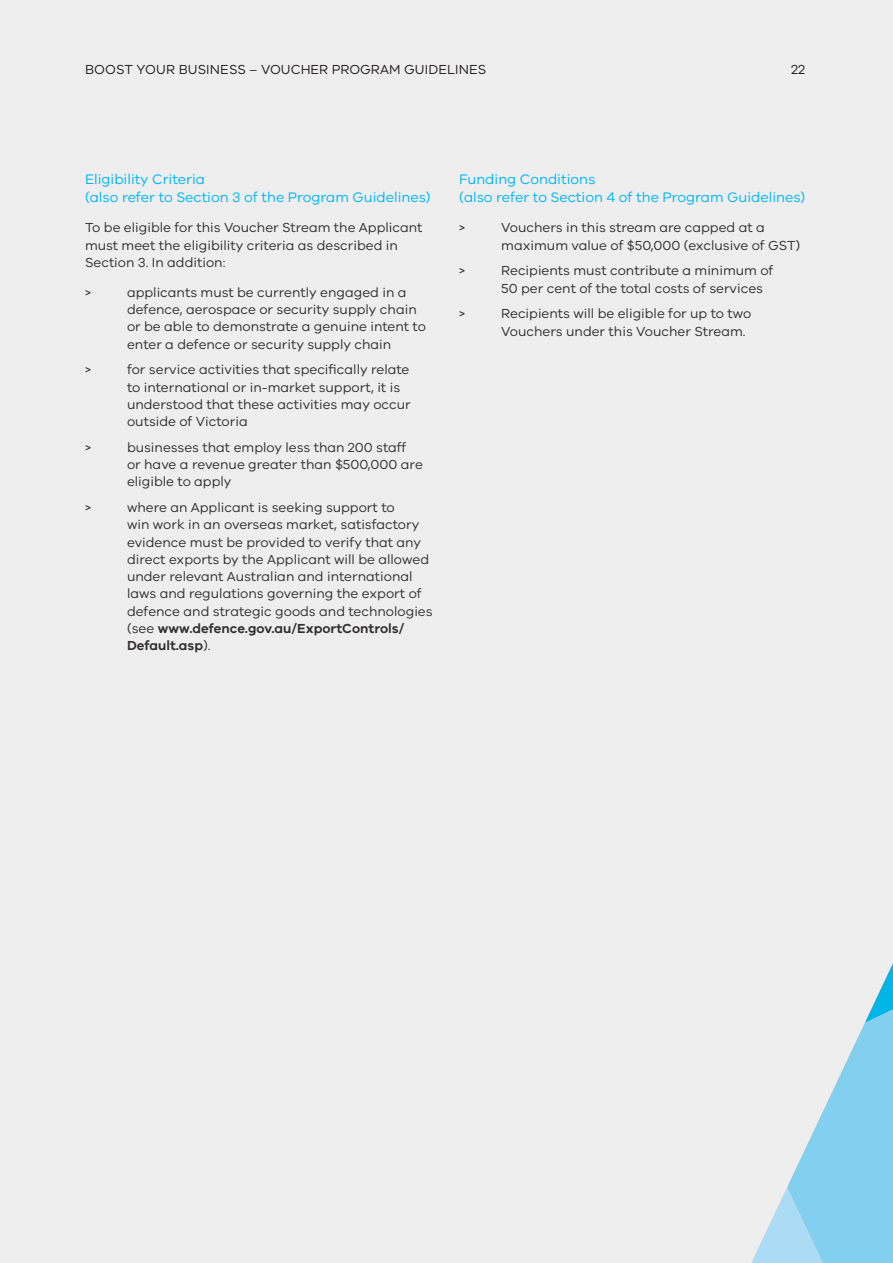
<style>
.page{position:relative;width:893px;height:1263px;background:#eeeeef}
.page>*{position:absolute;margin:0;border:0;box-sizing:border-box;transform-origin:0 0}
.Sub_sub_header{font:14.25px/18px "VIC";color:#00b6ef}
.body{font:13.5px/17.2px "VIC";color:#312f30}
.t1{font:13.5px "VIC";letter-spacing:.01em;color:#231f20}
.s1{font-weight:600}
</style>
<div class="page">
<svg style="left:751px;top:963px;width:142px;height:300px"></svg>
<p class="t1" style="left:85px;top:62px;width:403px">BOOST YOUR BUSINESS – VOUCHER PROGRAM GUIDELINES</p>
<p class="t1" style="left:791px;top:62px;width:15px">22</p>
<p class="Sub_sub_header" style="left:85px;top:170px;width:347px">Eligibility Criteria<br>(also refer to Section 3 of the Program Guidelines)</p>
<p class="body" style="left:85px;top:219px;width:339px">To be eligible for this Voucher Stream the Applicant must meet the eligibility criteria as described in<br>Section 3. In addition:</p>
<p class="body" style="left:85px;top:283px;width:7px">&gt;</p>
<p class="body" style="left:127px;top:283px;width:300px">applicants must be currently engaged in a defence, aerospace or security supply chain or be able to demonstrate a genuine intent to enter a defence or security supply chain</p>
<p class="body" style="left:85px;top:361px;width:7px">&gt;</p>
<p class="body" style="left:127px;top:361px;width:285px">for service activities that specifically relate to international or in-market support, it is understood that these activities may occur outside of Victoria</p>
<p class="body" style="left:85px;top:438px;width:7px">&gt;</p>
<p class="body" style="left:127px;top:438px;width:297px">businesses that employ less than 200 staff or have a revenue greater than $500,000 are eligible to apply</p>
<p class="body" style="left:85px;top:499px;width:7px">&gt;</p>
<p class="body" style="left:127px;top:499px;width:307px">where an Applicant is seeking support to<br>win work in an overseas market, satisfactory evidence must be provided to verify that any direct exports by the Applicant will be allowed under relevant Australian and international laws and regulations governing the export of defence and strategic goods and technologies (see <span class="s1">www.defence.gov.au/ExportControls/ Default.asp</span>).</p>
<p class="Sub_sub_header" style="left:459px;top:170px;width:347px">Funding Conditions<br>(also refer to Section 4 of the Program Guidelines)</p>
<p class="body" style="left:459px;top:219px;width:7px">&gt;</p>
<p class="body" style="left:501px;top:219px;width:301px">Vouchers in this stream are capped at a maximum value of $50,000 (exclusive of GST)</p>
<p class="body" style="left:459px;top:262px;width:7px">&gt;</p>
<p class="body" style="left:501px;top:262px;width:274px">Recipients must contribute a minimum of<br>50 per cent of the total costs of services</p>
<p class="body" style="left:459px;top:305px;width:7px">&gt;</p>
<p class="body" style="left:501px;top:305px;width:252px">Recipients will be eligible for up to two<br>Vouchers under this Voucher Stream.</p>
</div>
